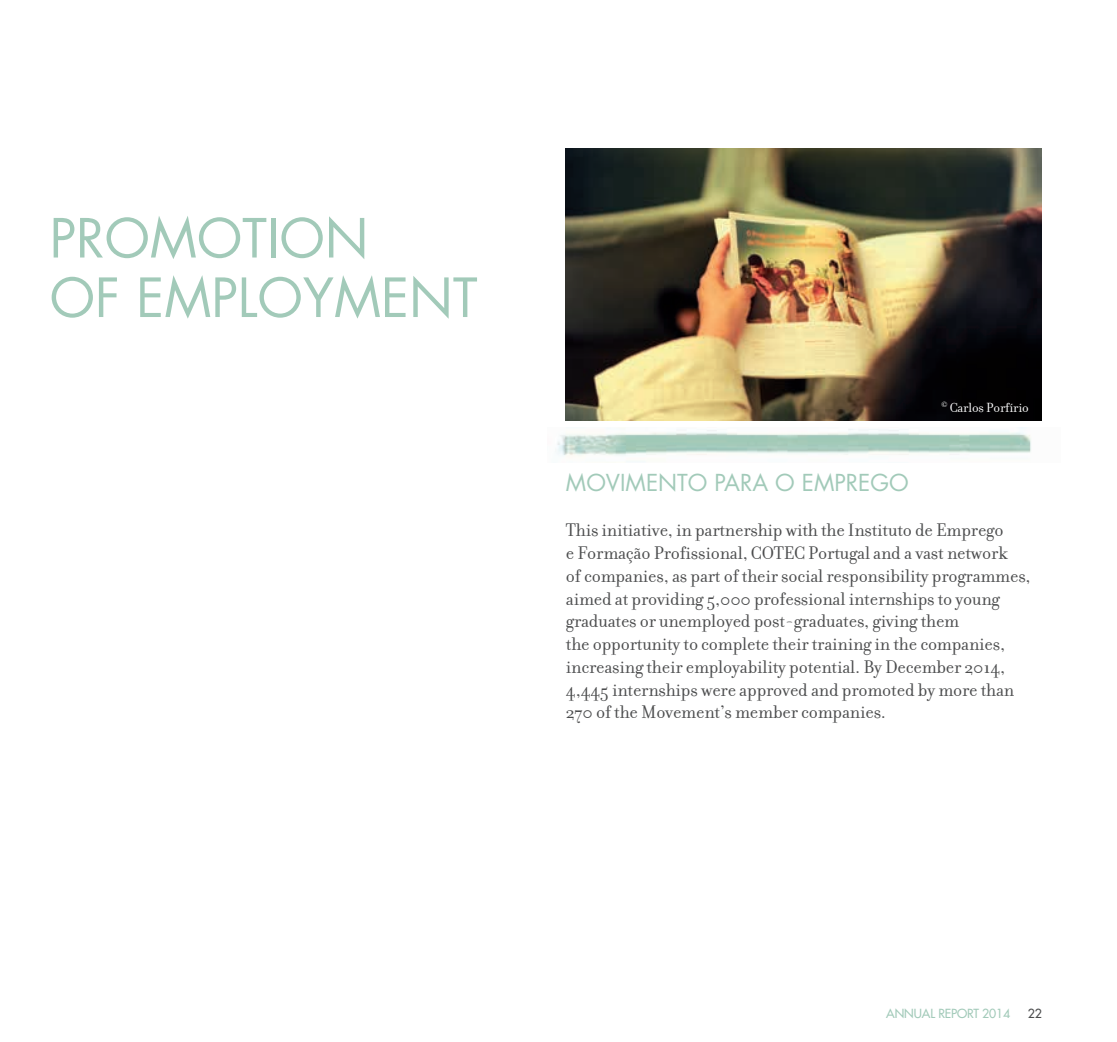
<style>
.page{position:relative;width:1117px;height:1042px;background:#fff}
.page>*{position:absolute;margin:0;border:0;box-sizing:border-box;transform-origin:0 0}
.t1{font:52.5px/59.5px "Futura";color:#a2cab9}
.t2{font:22.75px "Futura";color:#a2cab9}
.t3{font:19.25px/22.8px "Filosofia";letter-spacing:-.01em;color:#4b4c4d}
.t4{font:14px "Filosofia";letter-spacing:-.01em;color:#fff}
.t5{font:12.25px "Futura";letter-spacing:-.01em;color:#a2cab9}
.t6{font:12.25px "Futura";color:#4b4c4d}
</style>
<div class="page">
<img style="left:565px;top:149px;width:476px;height:271px">
<img style="left:557px;top:427px;width:474px;height:30px">
<h1 class="t1" style="left:50px;top:209px;width:429px">PROMOTION<br>OF EMPLOYMENT</h1>
<p class="t4" style="left:941px;top:400px;width:89px"><sup>©</sup> Carlos Porfírio</p>
<p class="t2" style="left:566px;top:468px;width:344px">MOVIMENTO PARA O EMPREGO</p>
<p class="t3" style="left:566px;top:519px;width:466px">This initiative, in partnership with the Instituto de Emprego<br>e Formação Profissional, COTEC Portugal and a vast network<br>of companies, as part of their social responsibility programmes, aimed at providing 5,000 professional internships to young graduates or unemployed post-graduates, giving them<br>the opportunity to complete their training in the companies, increasing their employability potential. By December 2014, 4,445 internships were approved and promoted by more than 270 of the Movement’s member companies.</p>
<p class="t5" style="left:886px;top:1005px;width:125px">ANNUAL REPORT 2014</p>
<p class="t6" style="left:1027px;top:1005px;width:16px">22</p>
</div>
